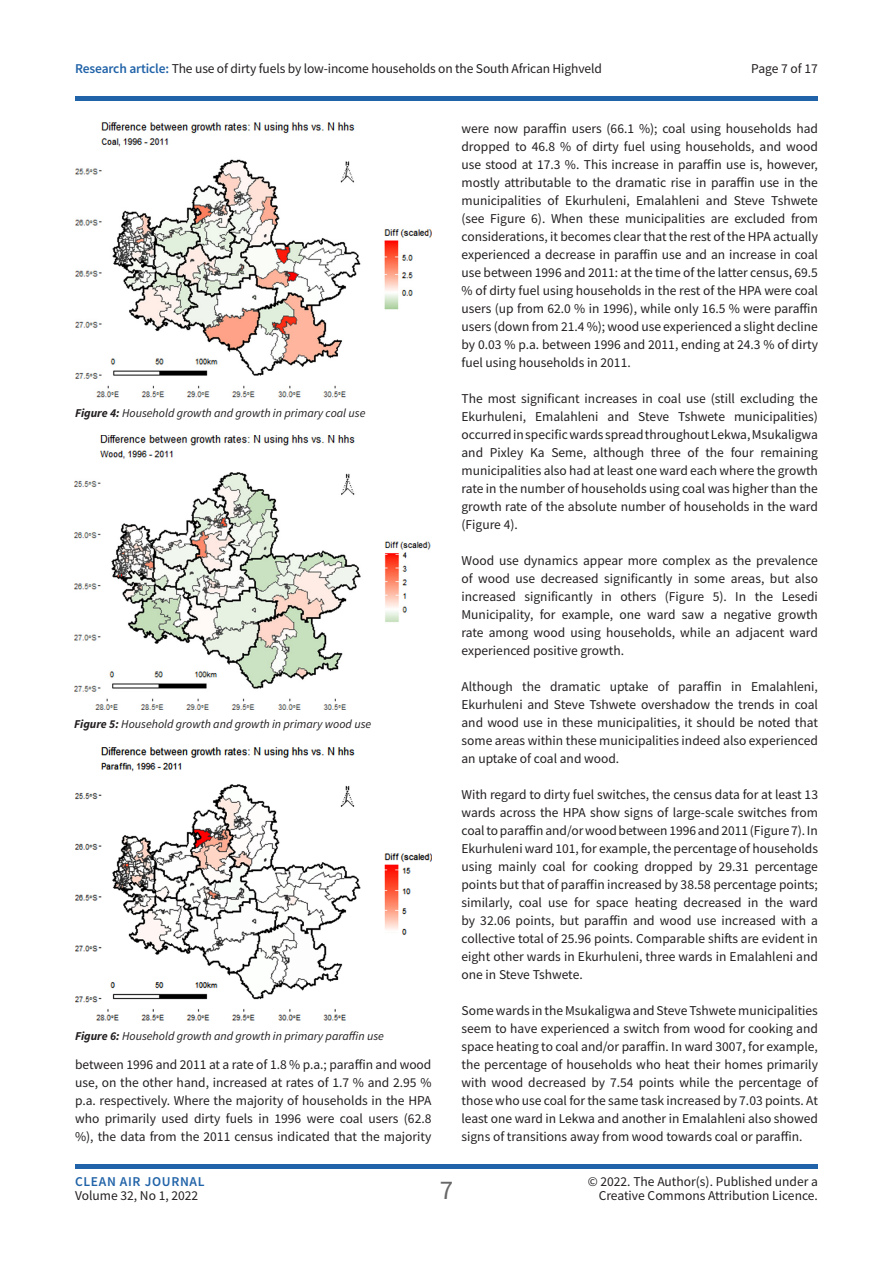
<style>
.page{position:relative;width:893px;height:1263px;background:#fff}
.page>*{position:absolute;margin:0;border:0;box-sizing:border-box;transform-origin:0 0}
.t1{font:27px "Source Sans Pro";color:#686868}
.t2{font:13.5px/18px "Source Sans Pro";color:#231f20;text-align:justify}
.t3{font:600 13.5px "Source Sans Pro";letter-spacing:.05em;color:#2163a8}
.t4{font:italic 12px "Source Sans Pro";color:#231f20}
.s1{font-weight:600;color:#2163a8}
.s2{font-weight:700}
</style>
<div class="page">
<div style="left:75px;top:1164px;width:743px;height:5px;background:#2163a8"></div>
<hr style="left:75px;top:96px;width:743px;height:4px;background:#2163a8">
<img style="left:75px;top:123px;width:356px;height:274px">
<img style="left:74px;top:436px;width:357px;height:274px">
<img style="left:75px;top:747px;width:356px;height:273px">
<p class="t2" style="left:75px;top:60px;width:528px"><span class="s1">Research article:</span> The use of dirty fuels by low-income households on the South African Highveld</p>
<p class="t2" style="left:751px;top:60px;width:68px">Page 7 of 17</p>
<p class="t4" style="left:75px;top:405px;width:292px"><span class="s2">Figure 4:</span> Household growth and growth in primary coal use</p>
<p class="t4" style="left:74px;top:716px;width:299px"><span class="s2">Figure 5:</span> Household growth and growth in primary wood use</p>
<p class="t4" style="left:75px;top:1028px;width:310px"><span class="s2">Figure 6:</span> Household growth and growth in primary paraffin use</p>
<p class="t2" style="left:75px;top:1055px;width:358px">between 1996 and 2011 at a rate of 1.8 % p.a.; paraffin and wood use, on the other hand, increased at rates of 1.7 % and 2.95 % p.a. respectively. Where the majority of households in the HPA who primarily used dirty fuels in 1996 were coal users (62.8 %), the data from the 2011 census indicated that the majority</p>
<p class="t2" style="left:461px;top:119px;width:358px">were now paraffin users (66.1 %); coal using households had dropped to 46.8 % of dirty fuel using households, and wood use stood at 17.3 %. This increase in paraffin use is, however, mostly attributable to the dramatic rise in paraffin use in the municipalities of Ekurhuleni, Emalahleni and Steve Tshwete (see Figure 6). When these municipalities are excluded from considerations, it becomes clear that the rest of the HPA actually experienced a decrease in paraffin use and an increase in coal use between 1996 and 2011: at the time of the latter census, 69.5 % of dirty fuel using households in the rest of the HPA were coal users (up from 62.0 % in 1996), while only 16.5 % were paraffin users (down from 21.4 %); wood use experienced a slight decline by 0.03 % p.a. between 1996 and 2011, ending at 24.3 % of dirty fuel using households in 2011.</p>
<p class="t2" style="left:461px;top:389px;width:358px">The most significant increases in coal use (still excluding the Ekurhuleni, Emalahleni and Steve Tshwete municipalities) occurred in specific wards spread throughout Lekwa, Msukaligwa and Pixley Ka Seme, although three of the four remaining municipalities also had at least one ward each where the growth rate in the number of households using coal was higher than the growth rate of the absolute number of households in the ward (Figure 4).</p>
<p class="t2" style="left:461px;top:551px;width:358px">Wood use dynamics appear more complex as the prevalence of wood use decreased significantly in some areas, but also increased significantly in others (Figure 5). In the Lesedi Municipality, for example, one ward saw a negative growth rate among wood using households, while an adjacent ward experienced positive growth.</p>
<p class="t2" style="left:461px;top:677px;width:358px">Although the dramatic uptake of paraffin in Emalahleni, Ekurhuleni and Steve Tshwete overshadow the trends in coal and wood use in these municipalities, it should be noted that some areas within these municipalities indeed also experienced an uptake of coal and wood.</p>
<p class="t2" style="left:461px;top:785px;width:358px">With regard to dirty fuel switches, the census data for at least 13 wards across the HPA show signs of large-scale switches from coal to paraffin and/or wood between 1996 and 2011 (Figure 7). In Ekurhuleni ward 101, for example, the percentage of households using mainly coal for cooking dropped by 29.31 percentage points but that of paraffin increased by 38.58 percentage points; similarly, coal use for space heating decreased in the ward by 32.06 points, but paraffin and wood use increased with a collective total of 25.96 points. Comparable shifts are evident in eight other wards in Ekurhuleni, three wards in Emalahleni and one in Steve Tshwete.</p>
<p class="t2" style="left:461px;top:1001px;width:358px">Some wards in the Msukaligwa and Steve Tshwete municipalities seem to have experienced a switch from wood for cooking and space heating to coal and/or paraffin. In ward 3007, for example, the percentage of households who heat their homes primarily with wood decreased by 7.54 points while the percentage of those who use coal for the same task increased by 7.03 points. At least one ward in Lekwa and another in Emalahleni also showed signs of transitions away from wood towards coal or paraffin.</p>
<p class="t3" style="left:75px;top:1173px;width:131px">CLEAN AIR JOURNAL</p>
<p class="t2" style="left:75px;top:1186px;width:125px">Volume 32, No 1, 2022</p>
<p class="t2" style="left:588px;top:1172px;width:232px">© 2022. The Author(s). Published under a</p>
<h1 class="t1" style="left:440px;top:1173px;width:15px">7</h1>
<p class="t2" style="left:599px;top:1186px;width:221px">Creative Commons Attribution Licence.</p>
</div>
